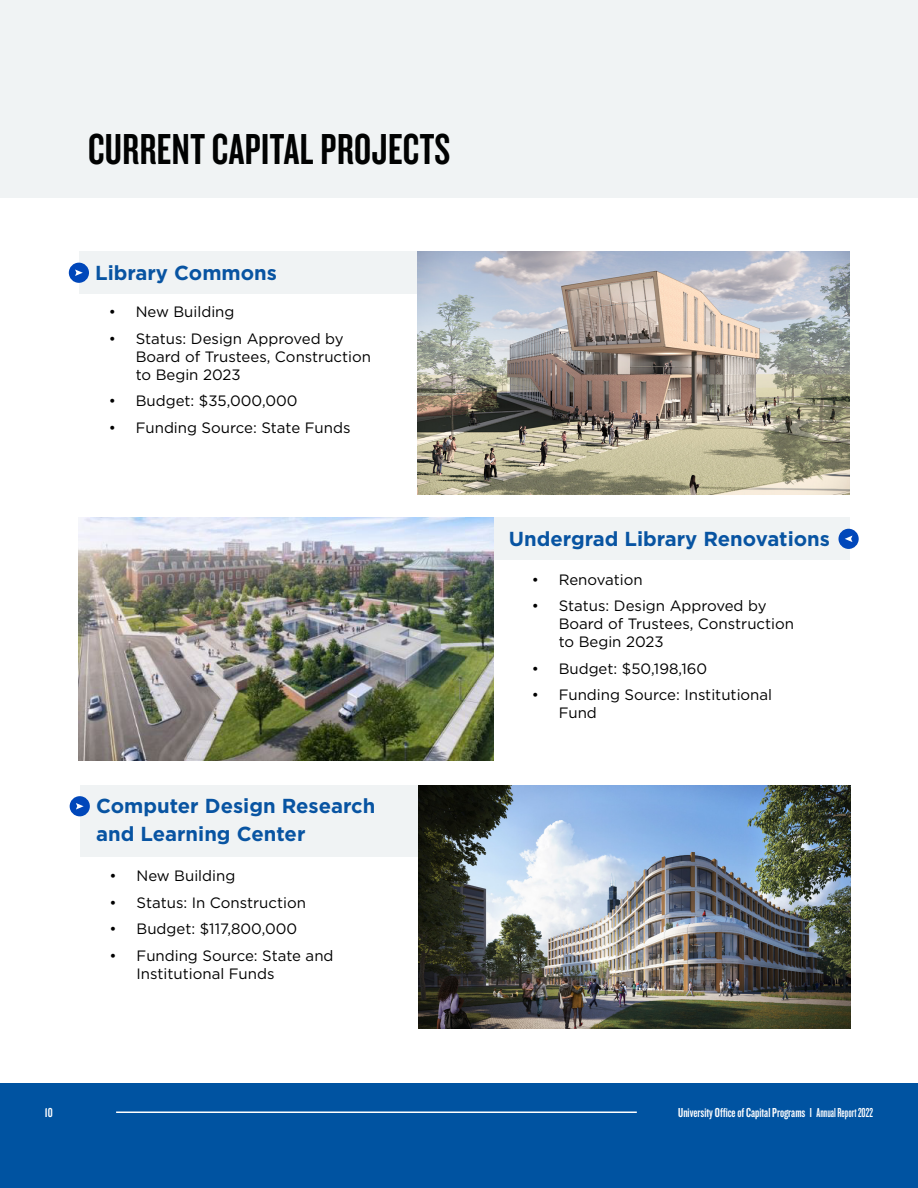
<style>
.page{position:relative;width:918px;height:1188px;background:#fff}
.page>*{position:absolute;margin:0;border:0;box-sizing:border-box;transform-origin:0 0}
.H2__T2{font:45px "Knockout 48 Featherweight";letter-spacing:.01em;color:#010202}
.H3__SH3{font:700 20.25px/27.8px "Gotham";color:#0854a2}
.t1{font:15px/18px "Gotham";color:#000}
.t2{font:13.5px "Knockout 48 Featherweight";color:#fff}
.s1{font-family:"Knockout 47 Bantamweight"}
</style>
<div class="page">
<div style="left:0;top:0;width:918px;height:198px;background:#f0f3f4"></div>
<div style="left:0;top:1083px;width:918px;height:105px;background:#0053a1"></div>
<div style="left:79px;top:251px;width:356px;height:43px;background:#f0f3f4"></div>
<div style="left:494px;top:518px;width:356px;height:42px;background:#f0f3f4"></div>
<div style="left:80px;top:785px;width:355px;height:72px;background:#f0f3f4"></div>
<img style="left:418px;top:785px;width:432px;height:243px">
<div style="left:70px;top:796px;width:20px;height:20px;background:#0047ba;border-radius:50%"></div>
<svg style="left:76px;top:803px;width:8px;height:7px"></svg>
<img style="left:79px;top:518px;width:415px;height:243px">
<div style="left:839px;top:529px;width:20px;height:20px;background:#0047ba;border-radius:50%"></div>
<svg style="left:845px;top:536px;width:7px;height:6px"></svg>
<img style="left:418px;top:251px;width:432px;height:243px">
<div style="left:69px;top:263px;width:20px;height:20px;background:#0047ba;border-radius:50%"></div>
<svg style="left:75px;top:269px;width:8px;height:7px"></svg>
<hr style="left:116px;top:1112px;width:521px;height:1px;background:#fff">
<h2 class="H2__T2" style="left:88px;top:122px;width:364px">CURRENT CAPITAL PROJECTS</h2>
<h3 class="H3__SH3" style="left:95px;top:259px;width:183px">Library Commons</h3>
<p class="t1" style="left:109px;top:302px;width:127px">• New Building</p>
<p class="t1" style="left:136px;top:329px;width:237px;text-indent:-27px">• Status: Design Approved by<br>Board of Trustees, Construction to Begin 2023</p>
<p class="t1" style="left:109px;top:391px;width:190px">• Budget: $35,000,000</p>
<p class="t1" style="left:109px;top:418px;width:243px">• Funding Source: State Funds</p>
<h3 class="H3__SH3" style="left:96px;top:792px;width:281px">Computer Design Research and Learning Center</h3>
<p class="t1" style="left:110px;top:867px;width:127px">• New Building</p>
<p class="t1" style="left:110px;top:893px;width:198px">• Status: In Construction</p>
<p class="t1" style="left:110px;top:920px;width:189px">• Budget: $117,800,000</p>
<p class="t1" style="left:137px;top:946px;width:199px;text-indent:-27px">• Funding Source: State and<br>Institutional Funds</p>
<h3 class="H3__SH3" style="left:509px;top:525px;width:323px">Undergrad Library Renovations</h3>
<p class="t1" style="left:532px;top:570px;width:113px">• Renovation</p>
<p class="t1" style="left:559px;top:597px;width:237px;text-indent:-27px">• Status: Design Approved by<br>Board of Trustees, Construction to Begin 2023</p>
<p class="t1" style="left:532px;top:659px;width:177px">• Budget: $50,198,160</p>
<p class="t1" style="left:559px;top:686px;width:215px;text-indent:-27px">• Funding Source: Institutional<br>Fund</p>
<p class="t2" style="left:45px;top:1104px;width:9px">10</p>
<p class="t2" style="left:678px;top:1104px;width:196px">University Office of Capital Programs <span class="s1">I Annual Report 2022</span></p>
</div>
